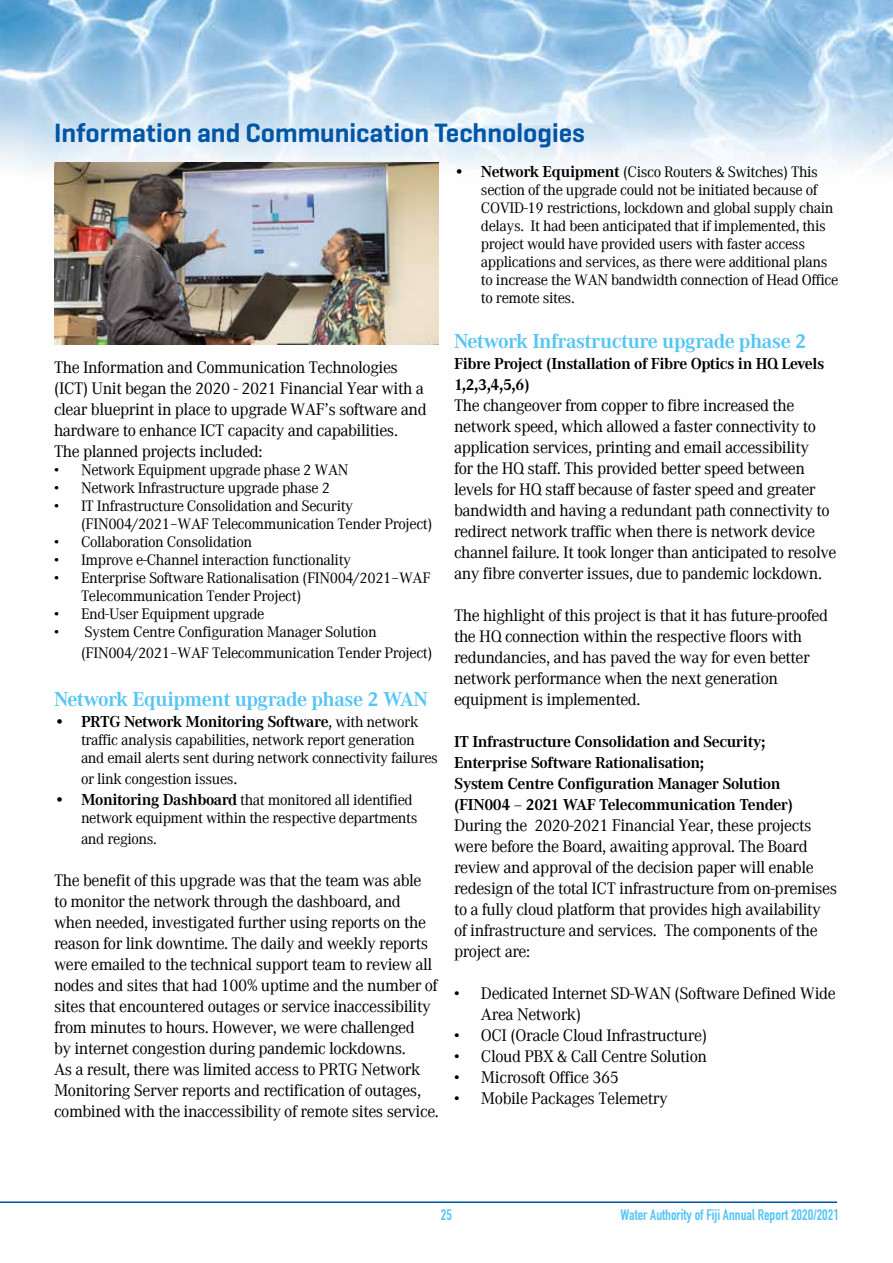
<style>
.page{position:relative;width:893px;height:1263px;background:#fff}
.page>*{position:absolute;margin:0;border:0;box-sizing:border-box;transform-origin:0 0}
.t1{font:600 27px "Geogrotesque";color:#0055a5}
.t2{font:700 21px "Corporate A";letter-spacing:-.025em;color:#55c5f4}
.t3{font:16.5px/21px "Corporate ABQ";letter-spacing:-.025em;color:#000}
.t4{font:700 16.5px/21px "Corporate A";letter-spacing:-.025em;color:#000}
.t5{font:15px/18px "Corporate ABQ";letter-spacing:-.025em;color:#000}
.t6{font:15px "DIN Engschrift Std";color:#55c5f4}
.s1{font-family:"Corporate ABQ";font-weight:400}
.s2{font-family:"Corporate ABQ";font-weight:400;font-size:15px}
.s3{font-size:16.5px}
.s4{font-family:"Corporate A";font-weight:700;font-size:16.5px}
</style>
<div class="page">
<img style="left:1px;top:0;width:892px;height:345px">
<hr style="left:0;top:1201px;width:837px;height:2px;background:#0055a5">
<img style="left:54px;top:162px;width:385px;height:182px">
<h1 class="t1" style="left:54px;top:116px;width:532px">Information and Communication Technologies</h1>
<p class="t3" style="left:54px;top:357px;width:374px">The Information and Communication Technologies (ICT) Unit began the 2020 - 2021 Financial Year with a clear blueprint in place to upgrade WAF’s software and hardware to enhance ICT capacity and capabilities.<br>The planned projects included:</p>
<p class="t5" style="left:54px;top:461px;width:296px">• Network Equipment upgrade phase 2 WAN</p>
<p class="t5" style="left:54px;top:479px;width:278px">• Network Infrastructure upgrade phase 2</p>
<p class="t5" style="left:81px;top:497px;width:353px;text-indent:-27px">• IT Infrastructure Consolidation and Security (FIN004/2021–WAF Telecommunication Tender Project)</p>
<p class="t5" style="left:54px;top:533px;width:200px">• Collaboration Consolidation</p>
<p class="t5" style="left:54px;top:551px;width:299px">• Improve e-Channel interaction functionality</p>
<p class="t5" style="left:81px;top:569px;width:351px;text-indent:-27px">• Enterprise Software Rationalisation (FIN004/2021–WAF<br>Telecommunication Tender Project)</p>
<p class="t5" style="left:54px;top:605px;width:212px">• End-User Equipment upgrade</p>
<p class="t5" style="left:81px;top:622px;width:353px;line-height:21px;text-indent:-27px">• System Centre Configuration Manager Solution (FIN004/2021–WAF Telecommunication Tender Project)</p>
<p class="t2" style="left:54px;top:687px;width:376px">Network Equipment upgrade phase 2 WAN</p>
<p class="t4" style="left:54px;top:711px;width:366px">• PRTG Network Monitoring Software<span class="s1">,</span> <span class="s2">with network</span></p>
<p class="t5" style="left:81px;top:731px;width:359px">traffic analysis capabilities, network report generation and email alerts sent during network connectivity failures</p>
<p class="t5" style="left:81px;top:770px;width:158px">or link congestion issues<span class="s3">.</span></p>
<p class="t5" style="left:81px;top:791px;width:338px;text-indent:-27px"><span class="s4">• Monitoring Dashboard</span> that monitored all identified network equipment within the respective departments</p>
<p class="t5" style="left:81px;top:830px;width:77px">and regions.</p>
<p class="t3" style="left:54px;top:870px;width:386px">The benefit of this upgrade was that the team was able<br>to monitor the network through the dashboard, and when needed, investigated further using reports on the reason for link downtime. The daily and weekly reports were emailed to the technical support team to review all nodes and sites that had 100% uptime and the number of sites that encountered outages or service inaccessibility from minutes to hours. However, we were challenged<br>by internet congestion during pandemic lockdowns.<br>As a result, there was limited access to PRTG Network Monitoring Server reports and rectification of outages, combined with the inaccessibility of remote sites service.</p>
<p class="t5" style="left:481px;top:163px;width:359px;text-indent:-27px"><span class="s4">• Network Equipment</span> (Cisco Routers &amp; Switches) This section of the upgrade could not be initiated because of COVID-19 restrictions, lockdown and global supply chain delays. It had been anticipated that if implemented, this project would have provided users with faster access applications and services, as there were additional plans to increase the WAN bandwidth connection of Head Office to remote sites.</p>
<p class="t2" style="left:454px;top:329px;width:354px">Network Infrastructure upgrade phase 2</p>
<p class="t4" style="left:454px;top:353px;width:372px">Fibre Project (Installation of Fibre Optics in HQ Levels<br>1,2,3,4,5,6)</p>
<p class="t3" style="left:454px;top:395px;width:384px">The changeover from copper to fibre increased the network speed, which allowed a faster connectivity to application services, printing and email accessibility<br>for the HQ staff. This provided better speed between levels for HQ staff because of faster speed and greater bandwidth and having a redundant path connectivity to redirect network traffic when there is network device channel failure. It took longer than anticipated to resolve any fibre converter issues, due to pandemic lockdown.</p>
<p class="t3" style="left:454px;top:605px;width:376px">The highlight of this project is that it has future-proofed the HQ connection within the respective floors with redundancies, and has paved the way for even better network performance when the next generation equipment is implemented.</p>
<p class="t4" style="left:454px;top:731px;width:341px">IT Infrastructure Consolidation and Security; Enterprise Software Rationalisation;<br>System Centre Configuration Manager Solution (FIN004 – 2021 WAF Telecommunication Tender)</p>
<p class="t3" style="left:454px;top:815px;width:385px">During the 2020-2021 Financial Year, these projects were before the Board, awaiting approval. The Board review and approval of the decision paper will enable redesign of the total ICT infrastructure from on-premises to a fully cloud platform that provides high availability of infrastructure and services. The components of the project are:</p>
<p class="t3" style="left:481px;top:983px;width:356px;text-indent:-27px">• Dedicated Internet SD-WAN (Software Defined Wide<br>Area Network)</p>
<p class="t3" style="left:454px;top:1025px;width:255px">• OCI (Oracle Cloud Infrastructure)</p>
<p class="t3" style="left:454px;top:1046px;width:254px">• Cloud PBX &amp; Call Centre Solution</p>
<p class="t3" style="left:454px;top:1067px;width:167px">• Microsoft Office 365</p>
<p class="t3" style="left:454px;top:1088px;width:215px">• Mobile Packages Telemetry</p>
<p class="t6" style="left:441px;top:1205px;width:13px">25</p>
<p class="t6" style="left:620px;top:1205px;width:220px">Water Authority of Fiji Annual Report 2020/2021</p>
</div>
